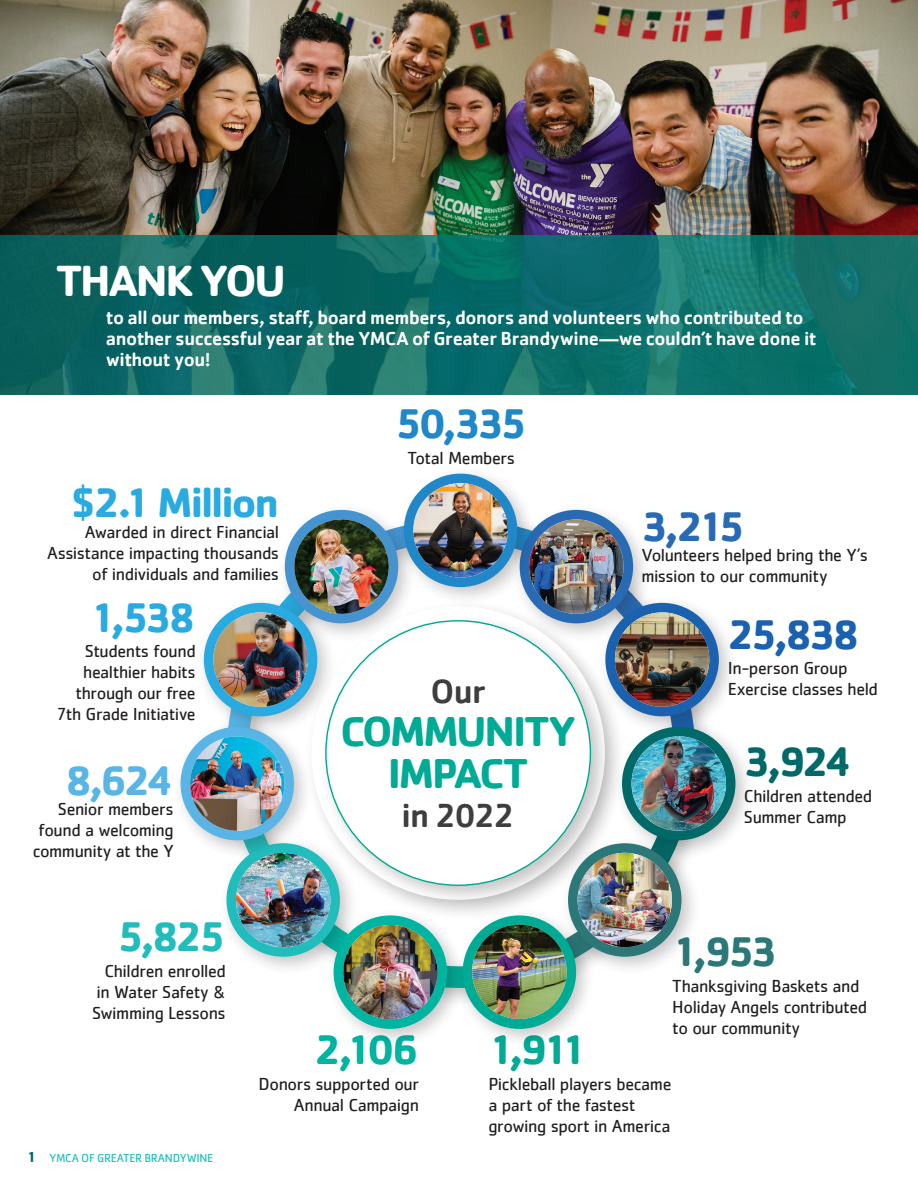
<style>
.page{position:relative;width:918px;height:1188px;background:#fff}
.page>*{position:absolute;margin:0;border:0;box-sizing:border-box;transform-origin:0 0}
.t1{font:700 45px "Cachet";letter-spacing:-.05em;color:#fff}
.t2{font:700 43.2px/41.7px "Cachet";letter-spacing:-.05em;color:#00ab95;text-align:center}
.t3{font:700 42.75px "Cachet";letter-spacing:-.05em;color:#29abe2}
.t4{font:700 42.75px "Cachet";color:#1a61af}
.t5{font:700 42.75px "Cachet";color:#2088c9}
.t6{font:700 42.75px "Cachet";color:#286bb4}
.t7{font:700 42.75px "Cachet";color:#016a69}
.t8{font:700 42.75px "Cachet";color:#00ab95}
.t9{font:700 42.75px "Cachet";color:#00b4a2}
.t10{font:700 42.75px "Cachet";color:#21bdbd}
.t11{font:700 42.75px "Cachet";color:#58b5e6}
.t12{font:700 42.75px "Cachet";color:#2c7879}
.t13{font:500 34.5px "Cachet";letter-spacing:-.04em;color:#3e3e3f}
.t14{font:500 19.5px/21px "Cachet";letter-spacing:-.02em;color:#fff}
.t15{font:18px/21px "Cachet";letter-spacing:-.025em;color:#231f20}
.t16{font:12px "Cachet";letter-spacing:-.02em;color:#21bdbd}
.s1{font-weight:700;font-size:15px;color:#016a69}
</style>
<div class="page">
<img style="left:0;top:0;width:918px;height:235px">
<svg style="left:0;top:235px;width:918px;height:160px;background:#0e6c67"></svg>
<div style="left:318px;top:613px;width:294px;height:295px;background:#231f20;opacity:.25"></div>
<div style="left:326px;top:621px;width:264px;height:264px;background:#fff;border-radius:50%"></div>
<div style="left:576px;top:555px;width:110px;height:117px;background:#231f20;opacity:.25"></div>
<svg style="left:582px;top:562px;width:86px;height:92px"></svg>
<div style="left:253px;top:564px;width:94px;height:99px;background:#fff"></div>
<div style="left:291px;top:900px;width:111px;height:90px;background:#fff"></div>
<div style="left:533px;top:893px;width:116px;height:97px;background:#fff"></div>
<div style="left:512px;top:502px;width:141px;height:141px;background:#231f20;opacity:.25"></div>
<div style="left:520px;top:510px;width:113px;height:113px;background:#286bb4;border-radius:50%"></div>
<img style="left:529px;top:519px;width:95px;height:95px;border-radius:47px">
<div style="left:396px;top:466px;width:141px;height:141px;background:#231f20;opacity:.25"></div>
<div style="left:404px;top:474px;width:113px;height:113px;background:#2088c9;border-radius:50%"></div>
<img style="left:413px;top:483px;width:95px;height:95px;border-radius:47px">
<div style="left:597px;top:595px;width:142px;height:141px;background:#231f20;opacity:.25"></div>
<div style="left:605px;top:603px;width:114px;height:113px;background:#1a61af;border-radius:50%"></div>
<img style="left:615px;top:612px;width:94px;height:95px;border-radius:47px">
<div style="left:614px;top:719px;width:141px;height:141px;background:#231f20;opacity:.25"></div>
<div style="left:622px;top:727px;width:113px;height:113px;background:#016a69;border-radius:50%"></div>
<img style="left:632px;top:736px;width:94px;height:95px;border-radius:47px">
<div style="left:560px;top:835px;width:141px;height:142px;background:#231f20;opacity:.25"></div>
<div style="left:568px;top:843px;width:114px;height:114px;background:#2c7879;border-radius:50%"></div>
<img style="left:578px;top:853px;width:94px;height:94px;border-radius:47px">
<div style="left:455px;top:907px;width:141px;height:142px;background:#231f20;opacity:.25"></div>
<div style="left:463px;top:915px;width:113px;height:114px;background:#00ab95;border-radius:50%"></div>
<img style="left:472px;top:925px;width:95px;height:94px;border-radius:47px">
<div style="left:326px;top:907px;width:141px;height:142px;background:#231f20;opacity:.25"></div>
<div style="left:334px;top:915px;width:113px;height:114px;background:#00b4a2;border-radius:50%"></div>
<img style="left:343px;top:925px;width:95px;height:94px;border-radius:46px">
<div style="left:218px;top:835px;width:142px;height:142px;background:#231f20;opacity:.25"></div>
<div style="left:226px;top:843px;width:114px;height:114px;background:#21bdbd;border-radius:50%"></div>
<img style="left:236px;top:853px;width:94px;height:94px;border-radius:47px">
<div style="left:172px;top:719px;width:142px;height:141px;background:#231f20;opacity:.25"></div>
<div style="left:181px;top:727px;width:113px;height:113px;background:#58b5e6;border-radius:50%"></div>
<img style="left:190px;top:736px;width:95px;height:95px;border-radius:47px">
<div style="left:196px;top:595px;width:141px;height:141px;background:#231f20;opacity:.25"></div>
<div style="left:204px;top:603px;width:113px;height:113px;background:#29abe2;border-radius:50%"></div>
<img style="left:213px;top:612px;width:95px;height:95px;border-radius:47px">
<div style="left:277px;top:502px;width:141px;height:141px;background:#231f20;opacity:.25"></div>
<div style="left:285px;top:510px;width:113px;height:113px;background:#4594d0;border-radius:50%"></div>
<img style="left:294px;top:519px;width:95px;height:95px;border-radius:47px">
<h1 class="t1" style="left:56px;top:252px;width:231px">THANK YOU</h1>
<p class="t14" style="left:106px;top:306px;width:713px">to all our members, staff, board members, donors and volunteers who contributed to another successful year at the YMCA of Greater Brandywine—we couldn’t have done it without you!</p>
<h3 class="t3" style="left:71px;top:475px;width:210px">$2.1 Million</h3>
<p class="t15" style="left:47px;top:522px;width:234px;text-align:right">Awarded in direct Financial<br>Assistance impacting thousands of individuals and families</p>
<h3 class="t3" style="left:90px;top:590px;width:107px">1,538</h3>
<p class="t15" style="left:56px;top:640px;width:141px;text-align:right">Students found healthier habits through our free<br>7th Grade Initiative</p>
<h3 class="t11" style="left:65px;top:753px;width:110px">8,624</h3>
<p class="t15" style="left:33px;top:798px;width:143px;text-align:right">Senior members found a welcoming community at the Y</p>
<h3 class="t5" style="left:395px;top:396px;width:134px">50,335</h3>
<p class="t15" style="left:408px;top:447px;width:109px">Total Members</p>
<h3 class="t13" style="left:431px;top:670px;width:57px">Our</h3>
<h2 class="t2" style="left:340px;top:709px;width:237px">COMMUNITY<br>IMPACT</h2>
<h3 class="t13" style="left:401px;top:794px;width:115px">in 2022</h3>
<h3 class="t6" style="left:641px;top:499px;width:105px">3,215</h3>
<p class="t15" style="left:641px;top:544px;width:228px">Volunteers helped bring the Y’s mission to our community</p>
<h3 class="t4" style="left:728px;top:607px;width:133px">25,838</h3>
<p class="t15" style="left:728px;top:658px;width:152px">In-person Group<br>Exercise classes held</p>
<h3 class="t7" style="left:744px;top:734px;width:110px">3,924</h3>
<p class="t15" style="left:744px;top:785px;width:130px">Children attended<br>Summer Camp</p>
<h3 class="t10" style="left:117px;top:909px;width:110px">5,825</h3>
<p class="t15" style="left:92px;top:960px;width:135px;text-align:justify;text-indent:12px">Children enrolled in Water Safety &amp; Swimming Lessons</p>
<p class="t16" style="left:27px;top:1151px;width:188px"><span class="s1">1</span> YMCA OF GREATER BRANDYWINE</p>
<h3 class="t9" style="left:315px;top:1022px;width:106px">2,106</h3>
<p class="t15" style="left:259px;top:1073px;width:162px;text-align:right">Donors supported our<br>Annual Campaign</p>
<h3 class="t12" style="left:672px;top:924px;width:107px">1,953</h3>
<p class="t15" style="left:672px;top:975px;width:196px">Thanksgiving Baskets and<br>Holiday Angels contributed to our community</p>
<h3 class="t8" style="left:488px;top:1022px;width:101px">1,911</h3>
<p class="t15" style="left:488px;top:1073px;width:185px">Pickleball players became a part of the fastest growing sport in America</p>
</div>
